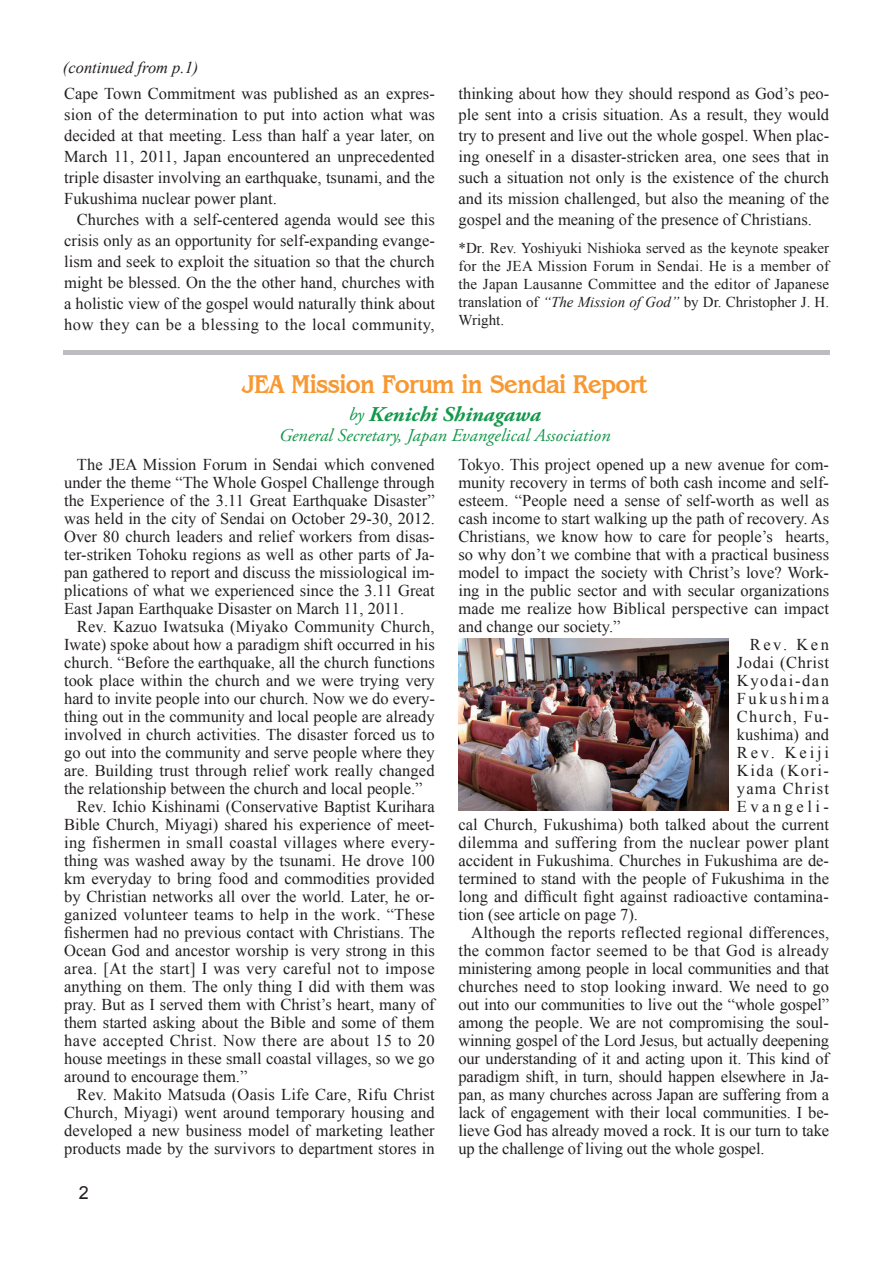
<style>
.page{position:relative;width:893px;height:1263px;background:#fff}
.page>*{position:absolute;margin:0;border:0;box-sizing:border-box;transform-origin:0 0}
.t1{font:700 condensed 27px "Bangle";color:#f79832;scale:1.04 1}
.t2{font:italic 700 21px "Adobe Garamond Pro";color:#129849;scale:1.04 1}
.t3{font:italic 18px "Adobe Garamond Pro";color:#129849;scale:1.04 1}
.t4{font:18px "Arial";color:#231f20}
.t5{font:16.5px/21px "Times New Roman";color:#231f20;text-align:justify}
.t6{font:16.5px "Times New Roman";letter-spacing:.02em;color:#231f20}
.t7{font:16.5px "Times New Roman";letter-spacing:.025em;color:#231f20}
.t8{font:italic 16.5px "Times New Roman";color:#231f20}
.t9{font:16.5px "Times New Roman";letter-spacing:.03em;color:#231f20}
.t10{font:16.5px "Times New Roman";letter-spacing:.095em;color:#231f20}
.t11{font:16.5px "Times New Roman";letter-spacing:.075em;color:#231f20}
.t12{font:16.5px "Times New Roman";letter-spacing:.09em;color:#231f20}
.t13{font:16.5px "Times New Roman";letter-spacing:.07em;color:#231f20}
.t14{font:16.5px "Times New Roman";letter-spacing:.14em;color:#231f20}
.t15{font:16.5px "Times New Roman";letter-spacing:.17em;color:#231f20}
.t16{font:16.5px "Times New Roman";letter-spacing:.21em;color:#231f20}
.t17{font:15px/18px "Times New Roman";color:#231f20;text-align:justify}
.s1{font-style:italic}
.s2{font-weight:400;font-size:18px}
</style>
<div class="page">
<hr style="left:63px;top:351px;width:767px;height:4px;background:#bcbdc0">
<img style="left:458px;top:639px;width:270px;height:172px">
<p class="t8" style="left:63px;top:56px;width:137px">(continued from p.1)</p>
<p class="t5" style="left:64px;top:82px;width:372px">Cape Town Commitment was published as an expres&shy;sion of the determination to put into action what was decided at that meeting. Less than half a year later, on March 11, 2011, Japan encountered an unprecedented triple disaster involving an earthquake, tsunami, and the Fukushima nuclear power plant.</p>
<p class="t5" style="left:64px;top:208px;width:372px;text-indent:13px">Churches with a self-centered agenda would see this crisis only as an opportunity for self-expanding evange&shy;lism and seek to exploit the situation so that the church might be blessed. On the the other hand, churches with a holistic view of the gospel would naturally think about how they can be a blessing to the local community,</p>
<p class="t5" style="left:459px;top:82px;width:372px">thinking about how they should respond as God’s peo&shy;ple sent into a crisis situation. As a result, they would try to present and live out the whole gospel. When plac&shy;ing oneself in a disaster-stricken area, one sees that in such a situation not only is the existence of the church and its mission challenged, but also the meaning of the gospel and the meaning of the presence of Christians.</p>
<p class="t17" style="left:459px;top:239px;width:372px">*Dr. Rev. Yoshiyuki Nishioka served as the keynote speaker for the JEA Mission Forum in Sendai. He is a member of the Japan Lausanne Committee and the editor of Japanese translation of <span class="s1">“The Mission of God”</span> by Dr. Christopher J. H.<br>Wright.</p>
<h1 class="t1" style="left:242px;top:367px;width:390px">JEA Mission Forum in Sendai Report</h1>
<p class="t2" style="left:349px;top:402px;width:186px"><span class="s2">by</span> Kenichi Shinagawa</p>
<p class="t3" style="left:279px;top:425px;width:320px">General Secretary, Japan Evangelical Association</p>
<p class="t5" style="left:64px;top:455px;width:372px;line-height:18px;text-indent:13px">The JEA Mission Forum in Sendai which convened under the theme “The Whole Gospel Challenge through the Experience of the 3.11 Great Earthquake Disaster” was held in the city of Sendai on October 29-30, 2012.<br>Over 80 church leaders and relief workers from disas&shy;ter-striken Tohoku regions as well as other parts of Ja&shy;pan gathered to report and discuss the missiological im&shy;plications of what we experienced since the 3.11 Great East Japan Earthquake Disaster on March 11, 2011.</p>
<p class="t5" style="left:77px;top:615px;width:359px">Rev. Kazuo Iwatsuka (Miyako Community Church,</p>
<p class="t5" style="left:64px;top:633px;width:372px">Iwate) spoke about how a paradigm shift occurred in his</p>
<p class="t5" style="left:64px;top:651px;width:372px">church. “Before the earthquake, all the church functions</p>
<p class="t5" style="left:64px;top:669px;width:372px">took place within the church and we were trying very</p>
<p class="t5" style="left:64px;top:687px;width:372px">hard to invite people into our church. Now we do every-</p>
<p class="t5" style="left:64px;top:705px;width:372px">thing out in the community and local people are already</p>
<p class="t5" style="left:64px;top:723px;width:372px">involved in church activities. The disaster forced us to</p>
<p class="t5" style="left:64px;top:741px;width:372px">go out into the community and serve people where they</p>
<p class="t5" style="left:64px;top:759px;width:372px">are. Building trust through relief work really changed</p>
<p class="t5" style="left:64px;top:777px;width:360px">the relationship between the church and local people.”</p>
<p class="t5" style="left:77px;top:795px;width:359px">Rev. Ichio Kishinami (Conservative Baptist Kurihara</p>
<p class="t5" style="left:64px;top:813px;width:372px">Bible Church, Miyagi) shared his experience of meet-</p>
<p class="t6" style="left:64px;top:830px;width:372px">ing fishermen in small coastal villages where every-</p>
<p class="t5" style="left:64px;top:849px;width:372px">thing was washed away by the tsunami. He drove 100</p>
<p class="t5" style="left:64px;top:867px;width:372px">km everyday to bring food and commodities provided</p>
<p class="t5" style="left:64px;top:885px;width:372px">by Christian networks all over the world. Later, he or-</p>
<p class="t6" style="left:64px;top:902px;width:372px">ganized volunteer teams to help in the work. “These</p>
<p class="t5" style="left:64px;top:921px;width:372px">fishermen had no previous contact with Christians. The</p>
<p class="t5" style="left:64px;top:939px;width:372px">Ocean God and ancestor worship is very strong in this</p>
<p class="t7" style="left:64px;top:957px;width:372px">area. [At the start] I was very careful not to impose</p>
<p class="t5" style="left:64px;top:975px;width:372px">anything on them. The only thing I did with them was</p>
<p class="t5" style="left:64px;top:993px;width:372px">pray. But as I served them with Christ’s heart, many of</p>
<p class="t5" style="left:64px;top:1011px;width:372px">them started asking about the Bible and some of them</p>
<p class="t7" style="left:64px;top:1029px;width:372px">have accepted Christ. Now there are about 15 to 20</p>
<p class="t5" style="left:64px;top:1047px;width:372px">house meetings in these small coastal villages, so we go</p>
<p class="t5" style="left:64px;top:1065px;width:185px">around to encourage them.”</p>
<p class="t5" style="left:77px;top:1083px;width:359px">Rev. Makito Matsuda (Oasis Life Care, Rifu Christ</p>
<p class="t5" style="left:64px;top:1101px;width:372px">Church, Miyagi) went around temporary housing and</p>
<p class="t5" style="left:64px;top:1119px;width:372px">developed a new business model of marketing leather</p>
<p class="t5" style="left:64px;top:1137px;width:372px">products made by the survivors to department stores in</p>
<p class="t4" style="left:79px;top:1180px;width:12px">2</p>
<p class="t5" style="left:458px;top:453px;width:372px">Tokyo. This project opened up a new avenue for com-</p>
<p class="t5" style="left:458px;top:471px;width:372px">munity recovery in terms of both cash income and self-</p>
<p class="t5" style="left:458px;top:489px;width:372px">esteem. “People need a sense of self-worth as well as</p>
<p class="t5" style="left:458px;top:507px;width:372px">cash income to start walking up the path of recovery. As</p>
<p class="t5" style="left:458px;top:525px;width:372px">Christians, we know how to care for people’s hearts,</p>
<p class="t5" style="left:458px;top:543px;width:372px">so why don’t we combine that with a practical business</p>
<p class="t5" style="left:458px;top:561px;width:372px">model to impact the society with Christ’s love? Work-</p>
<p class="t5" style="left:458px;top:579px;width:372px">ing in the public sector and with secular organizations</p>
<p class="t5" style="left:458px;top:597px;width:372px">made me realize how Biblical perspective can impact</p>
<p class="t5" style="left:458px;top:615px;width:164px">and change our society.”</p>
<p class="t5" style="left:750px;top:633px;width:81px">Rev. Ken</p>
<p class="t9" style="left:737px;top:650px;width:94px">Jodai (Christ</p>
<p class="t10" style="left:737px;top:668px;width:94px">Kyodai-dan</p>
<p class="t14" style="left:737px;top:686px;width:94px">Fukushima</p>
<p class="t11" style="left:737px;top:704px;width:94px">Church, Fu-</p>
<p class="t5" style="left:737px;top:723px;width:94px">kushima) and</p>
<p class="t15" style="left:737px;top:740px;width:94px">Rev. Keiji</p>
<p class="t12" style="left:737px;top:758px;width:94px">Kida (Kori-</p>
<p class="t13" style="left:737px;top:776px;width:94px">yama Christ</p>
<p class="t16" style="left:737px;top:794px;width:94px">Evangeli-</p>
<p class="t5" style="left:458px;top:813px;width:372px">cal Church, Fukushima) both talked about the current</p>
<p class="t6" style="left:458px;top:830px;width:372px">dilemma and suffering from the nuclear power plant</p>
<p class="t5" style="left:458px;top:849px;width:372px">accident in Fukushima. Churches in Fukushima are de-</p>
<p class="t5" style="left:458px;top:867px;width:372px">termined to stand with the people of Fukushima in the</p>
<p class="t5" style="left:458px;top:885px;width:372px">long and difficult fight against radioactive contamina-</p>
<p class="t5" style="left:458px;top:903px;width:181px">tion (see article on page 7).</p>
<p class="t5" style="left:471px;top:921px;width:360px">Although the reports reflected regional differences,</p>
<p class="t6" style="left:458px;top:938px;width:372px">the common factor seemed to be that God is already</p>
<p class="t5" style="left:458px;top:957px;width:372px">ministering among people in local communities and that</p>
<p class="t5" style="left:458px;top:975px;width:372px">churches need to stop looking inward. We need to go</p>
<p class="t5" style="left:458px;top:993px;width:372px">out into our communities to live out the “whole gospel”</p>
<p class="t5" style="left:458px;top:1011px;width:372px">among the people. We are not compromising the soul-</p>
<p class="t5" style="left:458px;top:1029px;width:372px">winning gospel of the Lord Jesus, but actually deepening</p>
<p class="t5" style="left:458px;top:1047px;width:372px">our understanding of it and acting upon it. This kind of</p>
<p class="t5" style="left:458px;top:1065px;width:372px">paradigm shift, in turn, should happen elsewhere in Ja-</p>
<p class="t5" style="left:458px;top:1083px;width:372px">pan, as many churches across Japan are suffering from a</p>
<p class="t5" style="left:458px;top:1101px;width:372px">lack of engagement with their local communities. I be-</p>
<p class="t5" style="left:458px;top:1119px;width:372px">lieve God has already moved a rock. It is our turn to take</p>
<p class="t5" style="left:458px;top:1137px;width:308px">up the challenge of living out the whole gospel.</p>
</div>
